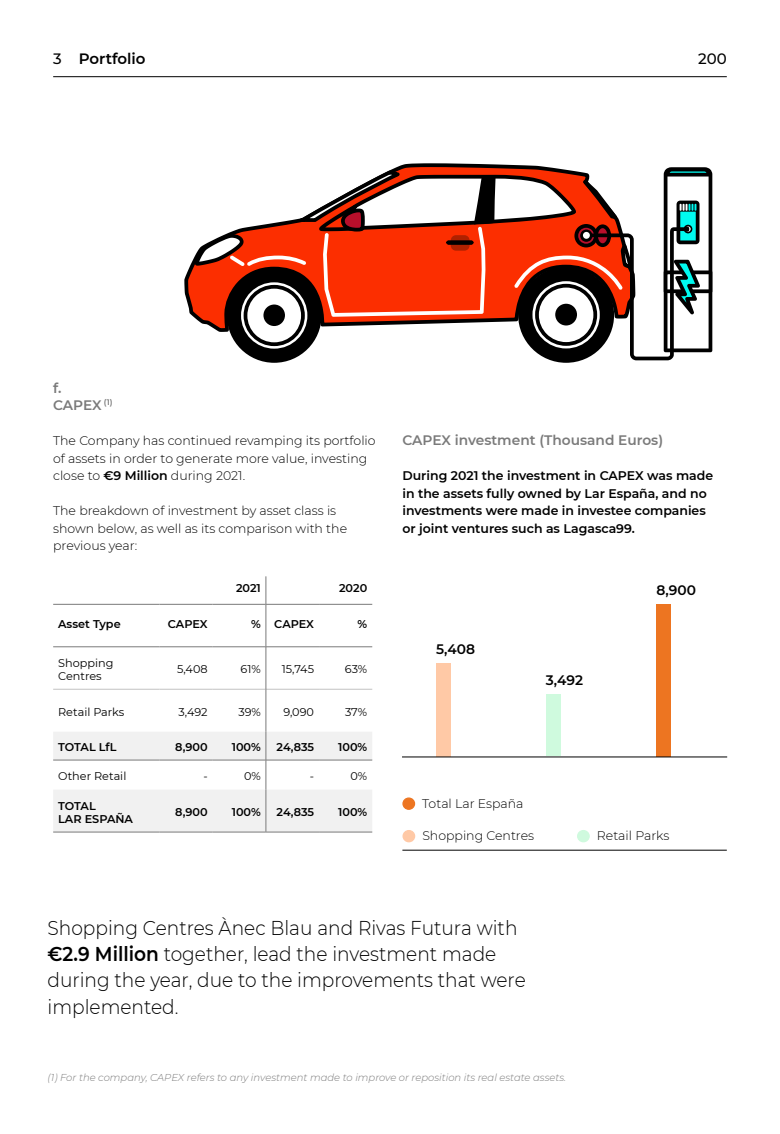
<style>
.page{position:relative;width:780px;height:1134px;background:#fff}
.page>*{position:absolute;margin:0;border:0;box-sizing:border-box;transform-origin:0 0}
.Destacados{font:300 20px/26.2px "Montserrat";color:#000;scale:.93 1}
.t1{font:600 15px "Montserrat";color:#000}
.t2{font:500 15px "Montserrat";color:#000}
.Texto_corrido{font:600 13.75px "Montserrat";color:#7a7a7a}
.Título_texto_corrido{font:600 13.75px "Montserrat";color:#000}
.Título_texto_corrido-2{font:600 13.75px/17.5px "Montserrat";letter-spacing:-.01em;color:#7a7a7a}
.Texto_corrido-2{font:300 12.5px/17.5px "Montserrat";color:#000}
.Texto_corrido-3{font:600 12.5px/17.5px "Montserrat";color:#000}
.Tabla_9_semibold{font:600 11.25px/13.5px "Montserrat";color:#000}
.t3{font:11.25px/13.5px "Montserrat";color:#000}
.legales{font:italic 300 10px "Montserrat";color:#7a7a7a}
.s1{font-weight:500}
.s2{font-weight:600}
</style>
<div class="page">
<hr style="left:53px;top:689px;width:106px;height:1px;background:#c2c2c2">
<hr style="left:266px;top:689px;width:53px;height:1px;background:#c2c2c2">
<hr style="left:319px;top:689px;width:53px;height:1px;background:#c2c2c2">
<hr style="left:159px;top:832px;width:54px;height:1px;background:#7a7a7a">
<hr style="left:53px;top:832px;width:106px;height:1px;background:#7a7a7a">
<hr style="left:213px;top:832px;width:53px;height:1px;background:#7a7a7a">
<hr style="left:266px;top:832px;width:53px;height:1px;background:#7a7a7a">
<hr style="left:319px;top:832px;width:53px;height:1px;background:#7a7a7a">
<hr style="left:53px;top:646px;width:106px;height:1px;background:#7a7a7a">
<hr style="left:266px;top:646px;width:53px;height:1px;background:#7a7a7a">
<hr style="left:319px;top:646px;width:53px;height:1px;background:#7a7a7a">
<hr style="left:159px;top:689px;width:54px;height:1px;background:#c2c2c2">
<hr style="left:213px;top:689px;width:53px;height:1px;background:#c2c2c2">
<hr style="left:159px;top:646px;width:54px;height:1px;background:#7a7a7a">
<hr style="left:213px;top:646px;width:53px;height:1px;background:#7a7a7a">
<hr style="left:53px;top:604px;width:106px;height:1px;background:#7a7a7a">
<hr style="left:159px;top:604px;width:54px;height:1px;background:#7a7a7a">
<hr style="left:213px;top:604px;width:53px;height:1px;background:#7a7a7a">
<hr style="left:266px;top:604px;width:53px;height:1px;background:#7a7a7a">
<hr style="left:319px;top:604px;width:53px;height:1px;background:#7a7a7a">
<svg style="left:266px;top:576px;width:1px;height:28px"></svg>
<hr style="left:266px;top:604px;width:1px;height:43px;background:#7a7a7a">
<hr style="left:266px;top:647px;width:1px;height:42px;background:#7a7a7a">
<hr style="left:266px;top:689px;width:1px;height:43px;background:#7a7a7a">
<svg style="left:53px;top:732px;width:319px;height:100px"></svg>
<hr style="left:266px;top:760px;width:1px;height:30px;background:#7a7a7a">
<hr style="left:266px;top:790px;width:1px;height:42px;background:#7a7a7a">
<div style="left:436px;top:664px;width:14px;height:93px;background:#ffc9a6"></div>
<div style="left:546px;top:695px;width:14px;height:61px;background:#cffade"></div>
<div style="left:656px;top:604px;width:14px;height:152px;background:#ed7521"></div>
<hr style="left:402px;top:757px;width:325px;height:1px;background:#000">
<hr style="left:402px;top:850px;width:324px;height:1px;background:#000">
<div style="left:403px;top:830px;width:11px;height:12px;background:#ffc9a6;border-radius:50%"></div>
<div style="left:402px;top:830px;width:13px;height:12px;border:1px solid #ffc9a6;border-radius:50%"></div>
<div style="left:577px;top:830px;width:12px;height:12px;background:#cffade;border-radius:50%"></div>
<div style="left:577px;top:830px;width:12px;height:12px;border:1px solid #cffade;border-radius:50%"></div>
<div style="left:403px;top:798px;width:11px;height:11px;background:#ed7521;border-radius:50%"></div>
<div style="left:402px;top:797px;width:13px;height:13px;border:1px solid #ed7521;border-radius:50%"></div>
<svg style="left:184px;top:163px;width:362px;height:155px"></svg>
<svg style="left:195px;top:167px;width:517px;height:196px"></svg>
<div style="left:583px;top:232px;width:7px;height:7px;background:#fff;border-radius:50%"></div>
<hr style="left:53px;top:76px;width:673px;height:1px;background:#000">
<p class="t1" style="left:53px;top:48px;width:94px"><span class="s1">3</span> Portfolio</p>
<p class="t2" style="left:698px;top:48px;width:30px">200</p>
<p class="Título_texto_corrido-2" style="left:53px;top:378px;width:61px">f.<br>CAPEX <sup>(1)</sup></p>
<p class="Texto_corrido-2" style="left:53px;top:431px;width:324px">The Company has continued revamping its portfolio of assets in order to generate more value, investing close to <span class="s2">€9 Million</span> during 2021.</p>
<p class="Texto_corrido-2" style="left:53px;top:501px;width:295px">The breakdown of investment by asset class is shown below, as well as its comparison with the previous year:</p>
<p class="Tabla_9_semibold" style="left:236px;top:581px;width:26px">2021</p>
<p class="Tabla_9_semibold" style="left:339px;top:581px;width:30px">2020</p>
<p class="Tabla_9_semibold" style="left:58px;top:617px;width:64px">Asset Type</p>
<p class="Tabla_9_semibold" style="left:168px;top:617px;width:41px">CAPEX</p>
<p class="Tabla_9_semibold" style="left:251px;top:617px;width:11px">%</p>
<p class="Tabla_9_semibold" style="left:274px;top:617px;width:41px">CAPEX</p>
<p class="Tabla_9_semibold" style="left:357px;top:617px;width:11px">%</p>
<p class="t3" style="left:58px;top:655px;width:57px">Shopping<br>Centres</p>
<p class="t3" style="left:177px;top:662px;width:32px">5,408</p>
<p class="t3" style="left:241px;top:662px;width:22px">61%</p>
<p class="t3" style="left:282px;top:662px;width:34px">15,745</p>
<p class="t3" style="left:345px;top:662px;width:24px">63%</p>
<p class="t3" style="left:58px;top:705px;width:68px">Retail Parks</p>
<p class="t3" style="left:178px;top:705px;width:31px">3,492</p>
<p class="t3" style="left:238px;top:705px;width:24px">39%</p>
<p class="t3" style="left:283px;top:705px;width:32px">9,090</p>
<p class="t3" style="left:345px;top:705px;width:24px">37%</p>
<p class="Tabla_9_semibold" style="left:58px;top:740px;width:60px">TOTAL LfL</p>
<p class="Tabla_9_semibold" style="left:175px;top:740px;width:34px">8,900</p>
<p class="Tabla_9_semibold" style="left:232px;top:740px;width:31px">100%</p>
<p class="Tabla_9_semibold" style="left:276px;top:740px;width:39px">24,835</p>
<p class="Tabla_9_semibold" style="left:338px;top:740px;width:31px">100%</p>
<p class="t3" style="left:58px;top:769px;width:70px">Other Retail</p>
<p class="t3" style="left:203px;top:769px;width:6px">-</p>
<p class="t3" style="left:244px;top:769px;width:18px">0%</p>
<p class="t3" style="left:310px;top:769px;width:6px">-</p>
<p class="t3" style="left:350px;top:769px;width:18px">0%</p>
<p class="Tabla_9_semibold" style="left:58px;top:798px;width:76px">TOTAL<br>LAR ESPAÑA</p>
<p class="Tabla_9_semibold" style="left:175px;top:805px;width:34px">8,900</p>
<p class="Tabla_9_semibold" style="left:232px;top:805px;width:31px">100%</p>
<p class="Tabla_9_semibold" style="left:276px;top:805px;width:39px">24,835</p>
<p class="Tabla_9_semibold" style="left:338px;top:805px;width:31px">100%</p>
<p class="Texto_corrido" style="left:402px;top:430px;width:262px">CAPEX investment (Thousand Euros)</p>
<p class="Texto_corrido-3" style="left:402px;top:466px;width:312px">During 2021 the investment in CAPEX was made in the assets fully owned by Lar España, and no investments were made in investee companies or joint ventures such as Lagasca99.</p>
<p class="Título_texto_corrido" style="left:436px;top:639px;width:40px">5,408</p>
<p class="Título_texto_corrido" style="left:546px;top:671px;width:39px">3,492</p>
<p class="Texto_corrido-2" style="left:422px;top:794px;width:103px">Total Lar España</p>
<p class="Título_texto_corrido" style="left:656px;top:580px;width:41px">8,900</p>
<p class="Texto_corrido-2" style="left:422px;top:827px;width:113px">Shopping Centres</p>
<p class="Texto_corrido-2" style="left:597px;top:827px;width:74px">Retail Parks</p>
<p class="Destacados" style="left:48px;top:914px;width:515px">Shopping Centres Ànec Blau and Rivas Futura with <span class="s2">€2.9 Million</span> together, lead the investment made during the year, due to the improvements that were implemented.</p>
<p class="legales" style="left:48px;top:1071px;width:520px">(1) For the company, CAPEX refers to any investment made to improve or reposition its real estate assets.</p>
</div>
